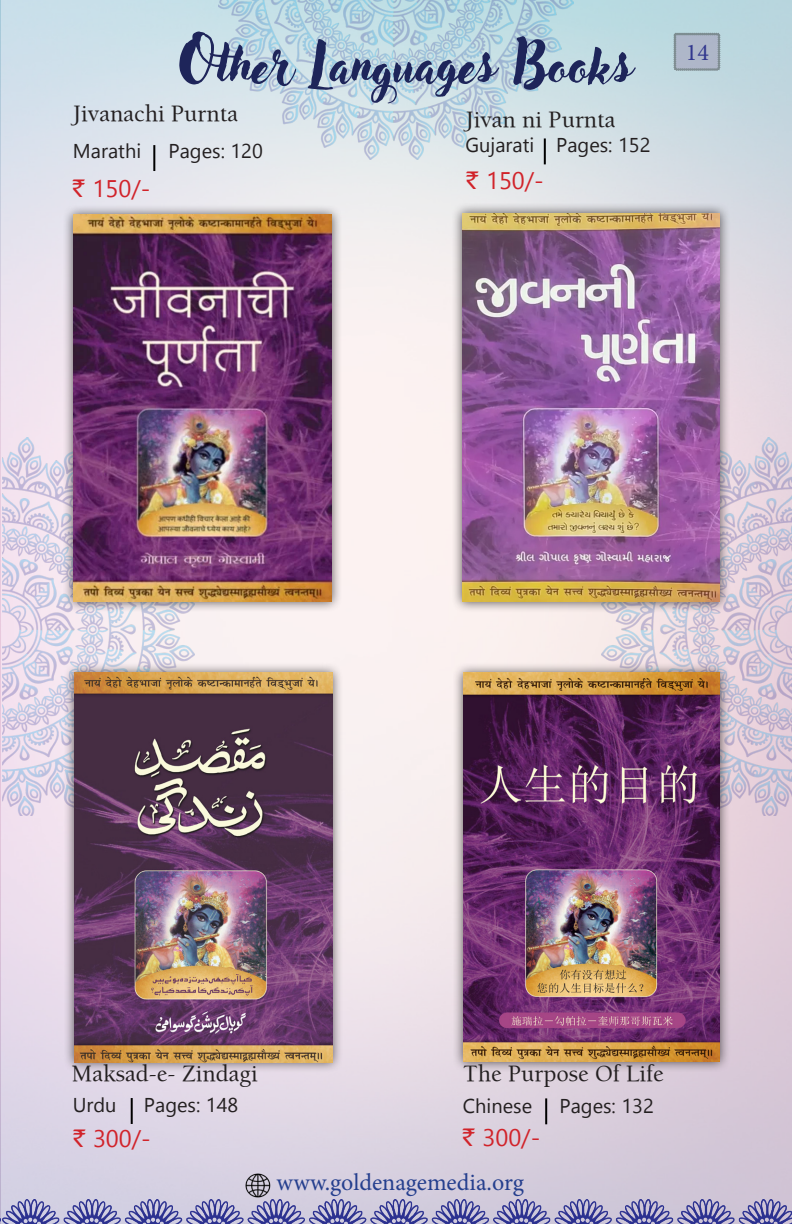
<style>
.page{position:relative;width:792px;height:1224px;background:#fff}
.page>*{position:absolute;margin:0;border:0;box-sizing:border-box;transform-origin:0 0}
.t1{font:52px "Adlery Pro";color:#1e255a}
.t2{font:24px "Balaram";color:#231f20}
.Rupees_Style{font:24px "Minion Pro";color:#253f8e}
.t3{font:24px "Rupee Foradian";color:#d1232a}
.t4{font:24px "Minion Pro";color:#31378e}
</style>
<div class="page">
<img style="left:1px;top:1199px;width:791px;height:25px">
<svg style="left:0;top:1199px;width:1px;height:25px"></svg>
<img style="left:602px;top:437px;width:190px;height:378px">
<img style="left:219px;top:0;width:354px;height:160px">
<img style="left:245px;top:1172px;width:26px;height:26px">
<img style="left:2px;top:437px;width:192px;height:378px">
<div style="left:63px;top:662px;width:280px;height:411px;background:#231f20;opacity:.75"></div>
<img style="left:74px;top:673px;width:259px;height:389px">
<div style="left:451px;top:203px;width:280px;height:410px;background:#231f20;opacity:.75"></div>
<img style="left:462px;top:214px;width:258px;height:388px">
<div style="left:62px;top:204px;width:280px;height:409px;background:#231f20;opacity:.75"></div>
<img style="left:73px;top:215px;width:258px;height:387px">
<hr style="left:545px;top:1098px;width:2px;height:26px;background:#000">
<hr style="left:131px;top:1098px;width:2px;height:26px;background:#000">
<hr style="left:544px;top:138px;width:2px;height:26px;background:#000">
<hr style="left:153px;top:145px;width:2px;height:26px;background:#000">
<div style="left:453px;top:662px;width:278px;height:410px;background:#231f20;opacity:.75"></div>
<img style="left:464px;top:673px;width:256px;height:389px">
<svg style="left:674px;top:33px;width:46px;height:38px;background:#a5aebe"></svg>
<svg style="left:496px;top:1128px;width:43px;height:21px"></svg>
<svg style="left:620px;top:138px;width:5px;height:14px"></svg>
<svg style="left:631px;top:138px;width:18px;height:15px"></svg>
<svg style="left:489px;top:172px;width:6px;height:17px"></svg>
<svg style="left:501px;top:172px;width:41px;height:20px"></svg>
<svg style="left:233px;top:144px;width:29px;height:14px"></svg>
<svg style="left:95px;top:179px;width:6px;height:18px"></svg>
<svg style="left:107px;top:180px;width:42px;height:20px"></svg>
<svg style="left:107px;top:1130px;width:42px;height:20px"></svg>
<svg style="left:464px;top:1098px;width:67px;height:16px"></svg>
<div style="left:561px;top:1099px;width:92px;height:19px;background:#dacddb"></div>
<svg style="left:466px;top:138px;width:67px;height:19px"></svg>
<svg style="left:558px;top:138px;width:54px;height:19px"></svg>
<svg style="left:75px;top:143px;width:65px;height:15px"></svg>
<svg style="left:170px;top:144px;width:54px;height:19px"></svg>
<svg style="left:74px;top:1097px;width:41px;height:15px"></svg>
<div style="left:146px;top:1098px;width:91px;height:19px;background:#e1d8e6"></div>
<p class="t1" style="left:178px;top:33px;width:455px">Other Languages Books</p>
<p class="t2" style="left:73px;top:99px;width:166px">Jivanachi Purnta</p>
<p class="t2" style="left:466px;top:105px;width:151px">Jivan ni Purnta</p>
<p class="t3" style="left:73px;top:175px;width:13px">`</p>
<p class="t3" style="left:466px;top:167px;width:13px">`</p>
<p class="t4" style="left:686px;top:36px;width:25px">14</p>
<p class="t2" style="left:72px;top:1059px;width:187px">Maksad-e- Zindagi</p>
<p class="t3" style="left:73px;top:1125px;width:34px">` ✓</p>
<p class="t2" style="left:463px;top:1059px;width:202px">The Purpose Of Life</p>
<p class="t3" style="left:463px;top:1123px;width:34px">` ✓</p>
<p class="Rupees_Style" style="left:277px;top:1166px;width:249px">www.goldenagemedia.org</p>
</div>
